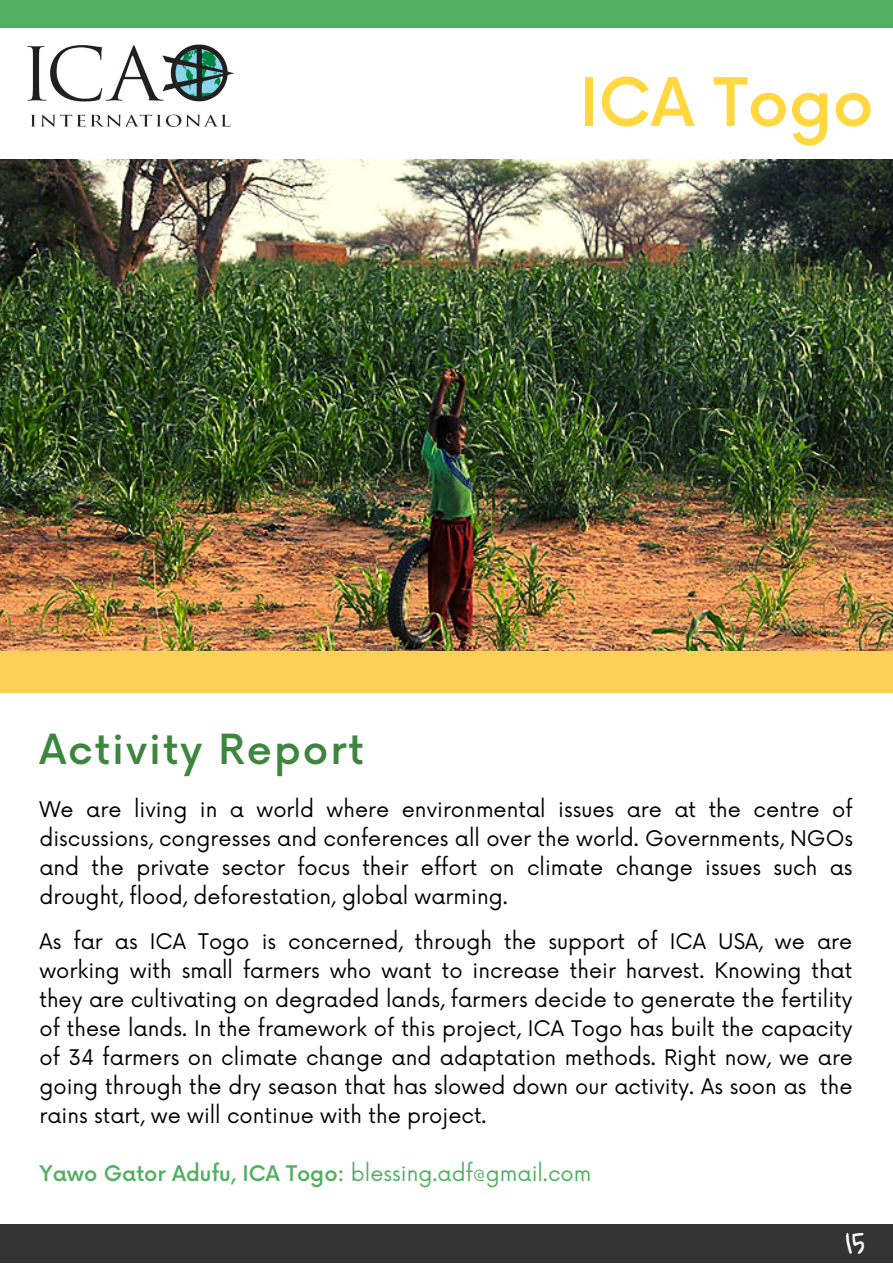
<style>
.page{position:relative;width:893px;height:1264px;background:#fff}
.page>*{position:absolute;margin:0;border:0;box-sizing:border-box;transform-origin:0 0}
.t1{font:500 65.1px "Now";color:#ffd840}
.t2{font:500 40.5px "Now";letter-spacing:.05em;color:#3d863f}
.t3{font:27px "Gloria Hallelujah";color:#fff}
.t4{font:21px/29px "Now";color:#000;text-align:justify}
.t5{font:500 21px "Now";color:#51af61}
.s1{font-weight:400}
</style>
<div class="page">
<img style="left:0;top:159px;width:892px;height:492px">
<div style="left:0;top:651px;width:892px;height:41px;background:#fbd059"></div>
<div style="left:0;top:0;width:892px;height:27px;background:#51af61"></div>
<div style="left:0;top:1224px;width:892px;height:38px;background:#333"></div>
<img style="left:28px;top:44px;width:207px;height:83px">
<h1 class="t1" style="left:578px;top:67px;width:296px">ICA Togo</h1>
<h2 class="t2" style="left:39px;top:727px;width:326px">Activity Report</h2>
<p class="t4" style="left:39px;top:796px;width:815px">We are living in a world where environmental issues are at the centre of discussions, congresses and conferences all over the world. Governments, NGOs and the private sector focus their effort on climate change issues such as drought, flood, deforestation, global warming.</p>
<p class="t4" style="left:39px;top:928px;width:815px">As far as ICA Togo is concerned, through the support of ICA USA, we are working with small farmers who want to increase their harvest. Knowing that they are cultivating on degraded lands, farmers decide to generate the fertility of these lands. In the framework of this project, ICA Togo has built the capacity of 34 farmers on climate change and adaptation methods. Right now, we are going through the dry season that has slowed down our activity. As soon as the rains start, we will continue with the project.</p>
<p class="t5" style="left:39px;top:1162px;width:553px">Yawo Gator Adufu, ICA Togo: <span class="s1">blessing.adf@gmail.com</span></p>
<p class="t3" style="left:845px;top:1228px;width:21px">15</p>
</div>
